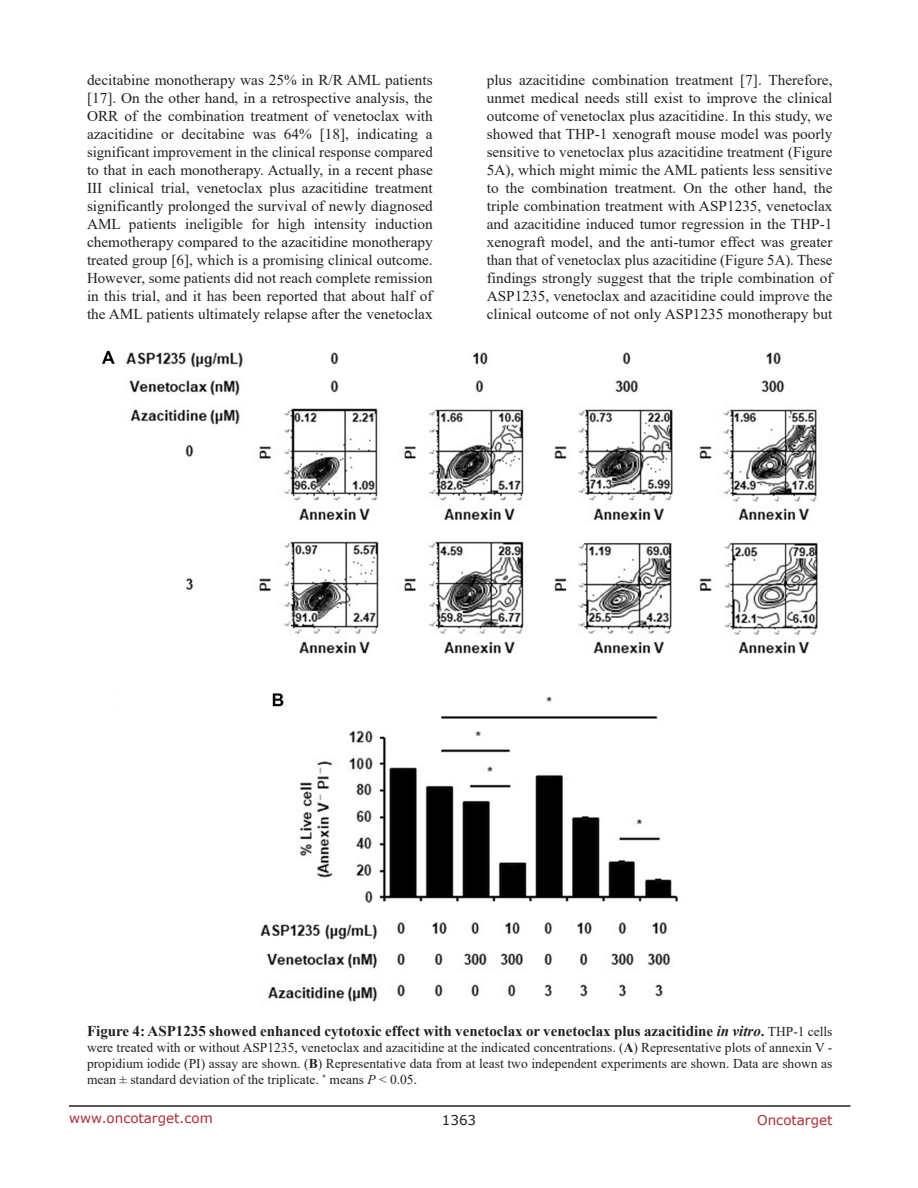
<style>
.page{position:relative;width:918px;height:1188px;background:#fff}
.page>*{position:absolute;margin:0;border:0;box-sizing:border-box;transform-origin:0 0}
.BodyText{font:15px/18px "Times New Roman";color:#231f20;text-align:justify}
.FigureText{font:700 15px "Times New Roman";color:#231f20}
.FigureText-2{font:13.5px/16.2px "Times New Roman";color:#231f20;text-align:justify}
.t1{font:13.5px "Verdana";color:#ac2b31}
.t2{font:13.5px "Verdana";color:#231f20}
.s1{font-style:italic}
.s2{font-weight:400;font-size:13.5px}
.s3{font-weight:700}
</style>
<div class="page">
<hr style="left:69px;top:1105px;width:781px;height:2px;background:#231f20">
<img style="left:102px;top:350px;width:716px;height:652px">
<p class="BodyText" style="left:87px;top:71px;width:347px">decitabine monotherapy was 25% in R/R AML patients [17]. On the other hand, in a retrospective analysis, the ORR of the combination treatment of venetoclax with azacitidine or decitabine was 64% [18], indicating a significant improvement in the clinical response compared to that in each monotherapy. Actually, in a recent phase III clinical trial, venetoclax plus azacitidine treatment significantly prolonged the survival of newly diagnosed AML patients ineligible for high intensity induction chemotherapy compared to the azacitidine monotherapy treated group [6], which is a promising clinical outcome.<br>However, some patients did not reach complete remission in this trial, and it has been reported that about half of the AML patients ultimately relapse after the venetoclax</p>
<p class="BodyText" style="left:487px;top:71px;width:347px">plus azacitidine combination treatment [7]. Therefore, unmet medical needs still exist to improve the clinical outcome of venetoclax plus azacitidine. In this study, we showed that THP-1 xenograft mouse model was poorly sensitive to venetoclax plus azacitidine treatment (Figure 5A), which might mimic the AML patients less sensitive to the combination treatment. On the other hand, the triple combination treatment with ASP1235, venetoclax and azacitidine induced tumor regression in the THP-1 xenograft model, and the anti-tumor effect was greater than that of venetoclax plus azacitidine (Figure 5A). These findings strongly suggest that the triple combination of ASP1235, venetoclax and azacitidine could improve the clinical outcome of not only ASP1235 monotherapy but</p>
<p class="FigureText" style="left:87px;top:1020px;width:747px">Figure 4: ASP1235 showed enhanced cytotoxic effect with venetoclax or venetoclax plus azacitidine <span class="s1">in vitro</span>. <span class="s2">THP-1 cells</span></p>
<p class="FigureText-2" style="left:87px;top:1039px;width:747px">were treated with or without ASP1235, venetoclax and azacitidine at the indicated concentrations. (<span class="s3">A</span>) Representative plots of annexin V - propidium iodide (PI) assay are shown. (<span class="s3">B</span>) Representative data from at least two independent experiments are shown. Data are shown as mean ± standard deviation of the triplicate. <sup>*</sup> means <span class="s1">P</span> &lt; 0.05.</p>
<p class="t1" style="left:69px;top:1109px;width:145px">www.oncotarget.com</p>
<p class="t2" style="left:442px;top:1111px;width:36px">1363</p>
<p class="t1" style="left:757px;top:1111px;width:77px">Oncotarget</p>
</div>
